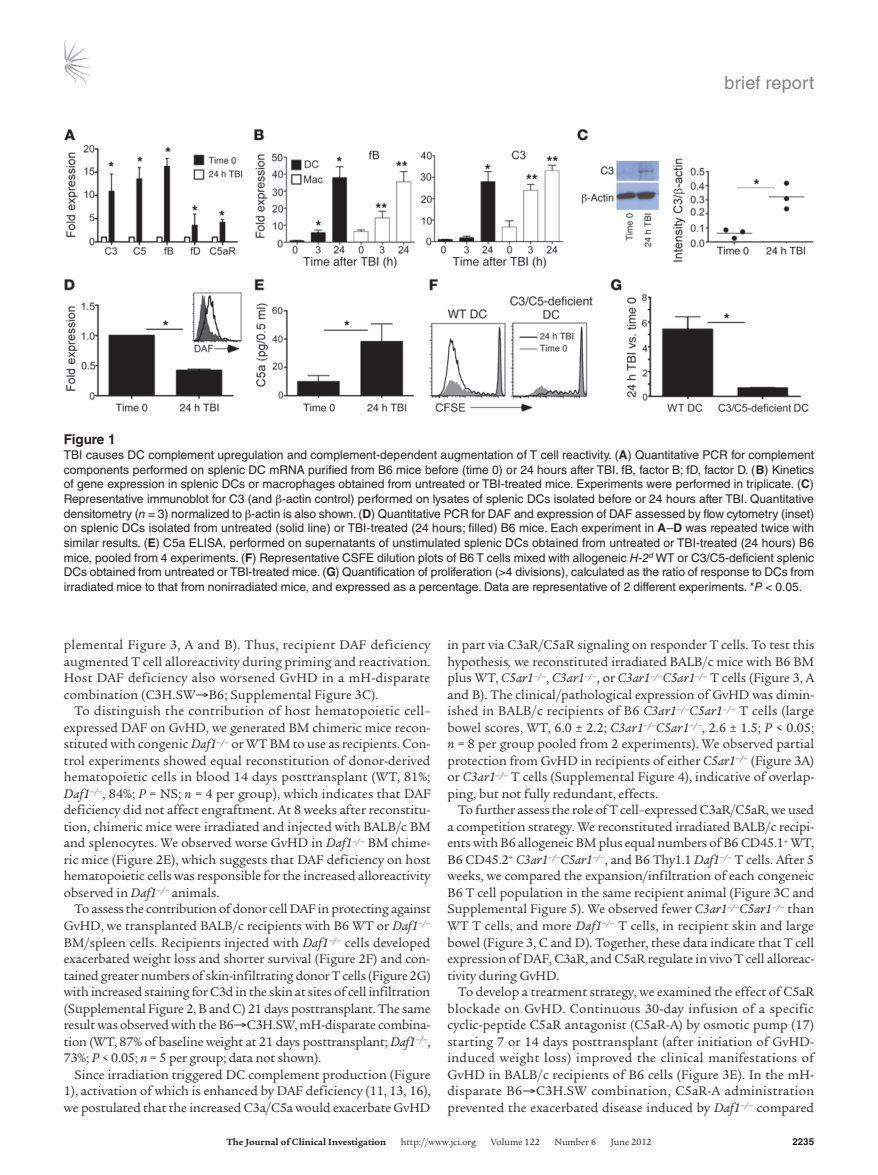
<style>
.page{position:relative;width:878px;height:1175px;background:#fff}
.page>*{position:absolute;margin:0;border:0;box-sizing:border-box;transform-origin:0 0}
.t1{font:18px "Helvetica LT Std";letter-spacing:.01em;color:#808285}
.t2{font:13.5px/16.5px "Legacy Serif Std";letter-spacing:-.005em;color:#231f20;text-align:justify}
.t3{font:700 13.5px "Helvetica LT Std";color:#231f20}
.t4{font:12px/14.7px "Helvetica LT Std";color:#231f20;text-align:justify}
.t5{font:9.75px "Legacy Serif Std";color:#231f20}
.t6{font:700 9.75px "Legacy Serif Std";color:#231f20}
.t7{font:700 9.75px "Helvetica LT Std";color:#231f20}
.s1{font-weight:700}
.s2{font-style:italic}
</style>
<div class="page">
<svg style="left:64px;top:40px;width:27px;height:45px"></svg>
<img style="left:64px;top:129px;width:748px;height:284px">
<h1 class="t1" style="left:724px;top:73px;width:91px">brief report</h1>
<p class="t3" style="left:64px;top:431px;width:53px">Figure 1</p>
<p class="t4" style="left:64px;top:447px;width:752px">TBI causes DC complement upregulation and complement-dependent augmentation of T cell reactivity. (<span class="s1">A</span>) Quantitative PCR for complement components performed on splenic DC mRNA purified from B6 mice before (time 0) or 24 hours after TBI. fB, factor B; fD, factor D. (<span class="s1">B</span>) Kinetics of gene expression in splenic DCs or macrophages obtained from untreated or TBI-treated mice. Experiments were performed in triplicate. (<span class="s1">C</span>)<br>Representative immunoblot for C3 (and -actin control) performed on lysates of splenic DCs isolated before or 24 hours after TBI. Quantitative densitometry (<span class="s2">n</span> = 3) normalized to -actin is also shown. (<span class="s1">D</span>) Quantitative PCR for DAF and expression of DAF assessed by flow cytometry (inset) on splenic DCs isolated from untreated (solid line) or TBI-treated (24 hours; filled) B6 mice. Each experiment in <span class="s1">A</span>–<span class="s1">D</span> was repeated twice with similar results. (<span class="s1">E</span>) C5a ELISA, performed on supernatants of unstimulated splenic DCs obtained from untreated or TBI-treated (24 hours) B6 mice, pooled from 4 experiments. (<span class="s1">F</span>) Representative CSFE dilution plots of B6 T cells mixed with allogeneic <span class="s2">H-2</span><sup>d</sup> WT or C3/C5-deficient splenic DCs obtained from untreated or TBI-treated mice. (<span class="s1">G</span>) Quantification of proliferation (&gt;4 divisions), calculated as the ratio of response to DCs from irradiated mice to that from nonirradiated mice, and expressed as a percentage. Data are representative of 2 different experiments. *<span class="s2">P</span> &lt; 0.05.</p>
<p class="t2" style="left:64px;top:637px;width:368px">plemental Figure 3, A and B). Thus, recipient DAF deficiency augmented T cell alloreactivity during priming and reactivation.<br>Host DAF deficiency also worsened GvHD in a mH-disparate combination (C3H.SW→B6; Supplemental Figure 3C).</p>
<p class="t2" style="left:64px;top:703px;width:368px;text-indent:11px">To distinguish the contribution of host hematopoietic cell– expressed DAF on GvHD, we generated BM chimeric mice recon&shy;stituted with congenic <span class="s2">Daf1</span><sup>–/–</sup> or WT BM to use as recipients. Con&shy;trol experiments showed equal reconstitution of donor-derived hematopoietic cells in blood 14 days posttransplant (WT, 81%; <span class="s2">Daf1</span><sup>–/–</sup>, 84%; <span class="s2">P</span> = NS; <span class="s2">n</span> = 4 per group), which indicates that DAF deficiency did not affect engraftment. At 8 weeks after reconstitu&shy;tion, chimeric mice were irradiated and injected with BALB/c BM and splenocytes. We observed worse GvHD in <span class="s2">Daf1</span><sup>–/–</sup> BM chime&shy;ric mice (Figure 2E), which suggests that DAF deficiency on host hematopoietic cells was responsible for the increased alloreactivity observed in <span class="s2">Daf1</span><sup>–/–</sup> animals.</p>
<p class="t2" style="left:64px;top:901px;width:368px;text-indent:11px">To assess the contribution of donor cell DAF in protecting against GvHD, we transplanted BALB/c recipients with B6 WT or <span class="s2">Daf1</span><sup>–/– </sup>BM/spleen cells. Recipients injected with <span class="s2">Daf1</span><sup>–/–</sup> cells developed exacerbated weight loss and shorter survival (Figure 2F) and con&shy;tained greater numbers of skin-infiltrating donor T cells (Figure 2G) with increased staining for C3d in the skin at sites of cell infiltration (Supplemental Figure 2, B and C) 21 days posttransplant. The same result was observed with the B6→C3H.SW, mH-disparate combina&shy;tion (WT, 87% of baseline weight at 21 days posttransplant; <span class="s2">Daf1</span><sup>–/–</sup>, 73%; <span class="s2">P</span> &lt; 0.05; <span class="s2">n</span> = 5 per group; data not shown).</p>
<p class="t2" style="left:64px;top:1066px;width:368px;text-indent:11px">Since irradiation triggered DC complement production (Figure 1), activation of which is enhanced by DAF deficiency (11, 13, 16), we postulated that the increased C3a/C5a would exacerbate GvHD</p>
<p class="t2" style="left:447px;top:637px;width:368px">in part via C3aR/C5aR signaling on responder T cells. To test this hypothesis<span class="s2">,</span> we reconstituted irradiated BALB/c mice with B6 BM plus WT, <span class="s2">C5ar1</span><sup>–/–</sup>, <span class="s2">C3ar1</span><sup>–/–</sup>, or <span class="s2">C3ar1</span><sup>–/–</sup><span class="s2">C5ar1</span><sup>–/–</sup> T cells (Figure 3, A and B). The clinical/pathological expression of GvHD was dimin&shy;ished in BALB/c recipients of B6 <span class="s2">C3ar1</span><sup>–/–</sup><span class="s2">C5ar1</span><sup>–/–</sup> T cells (large bowel scores, WT, 6.0 ± 2.2; <span class="s2">C3ar1</span><sup>–/–</sup><span class="s2">C5ar1</span><sup>–/–</sup>, 2.6 ± 1.5; <span class="s2">P</span> &lt; 0.05; <span class="s2">n</span> = 8 per group pooled from 2 experiments). We observed partial protection from GvHD in recipients of either <span class="s2">C5ar1</span><sup>–/–</sup> (Figure 3A) or <span class="s2">C3ar1</span><sup>–/–</sup> T cells (Supplemental Figure 4), indicative of overlap&shy;ping, but not fully redundant, effects.</p>
<p class="t2" style="left:447px;top:802px;width:368px;text-indent:11px">To further assess the role of T cell–expressed C3aR/C5aR, we used a competition strategy. We reconstituted irradiated BALB/c recipi&shy;ents with B6 allogeneic BM plus equal numbers of B6 CD45.1<sup>+</sup> WT, B6 CD45.2<sup>+</sup> <span class="s2">C3ar1</span><sup>–/–</sup><span class="s2">C5ar1</span><sup>–/–</sup>, and B6 Thy1.1 <span class="s2">Daf1</span><sup>–/–</sup> T cells. After 5 weeks, we compared the expansion/infiltration of each congeneic B6 T cell population in the same recipient animal (Figure 3C and Supplemental Figure 5). We observed fewer <span class="s2">C3ar1</span><sup>–/–</sup><span class="s2">C5ar1</span><sup>–/–</sup> than WT T cells, and more <span class="s2">Daf1</span><sup>–/–</sup> T cells, in recipient skin and large bowel (Figure 3, C and D). Together, these data indicate that T cell expression of DAF, C3aR, and C5aR regulate in vivo T cell alloreac&shy;tivity during GvHD.</p>
<p class="t2" style="left:447px;top:983px;width:368px;text-indent:11px">To develop a treatment strategy, we examined the effect of C5aR blockade on GvHD. Continuous 30-day infusion of a specific cyclic-peptide C5aR antagonist (C5aR-A) by osmotic pump (17) starting 7 or 14 days posttransplant (after initiation of GvHD&shy;induced weight loss) improved the clinical manifestations of GvHD in BALB/c recipients of B6 cells (Figure 3E). In the mH&shy;disparate B6→C3H.SW combination, C5aR-A administration prevented the exacerbated disease induced by <span class="s2">Daf1</span><sup>–/–</sup> compared</p>
<p class="t6" style="left:226px;top:1135px;width:161px">The Journal of Clinical Investigation</p>
<p class="t5" style="left:401px;top:1136px;width:77px">http://www.jci.org</p>
<p class="t5" style="left:491px;top:1136px;width:50px">Volume 122</p>
<p class="t5" style="left:554px;top:1136px;width:43px">Number 6</p>
<p class="t5" style="left:610px;top:1136px;width:42px">June 2012</p>
<p class="t7" style="left:792px;top:1135px;width:23px">2235</p>
</div>
